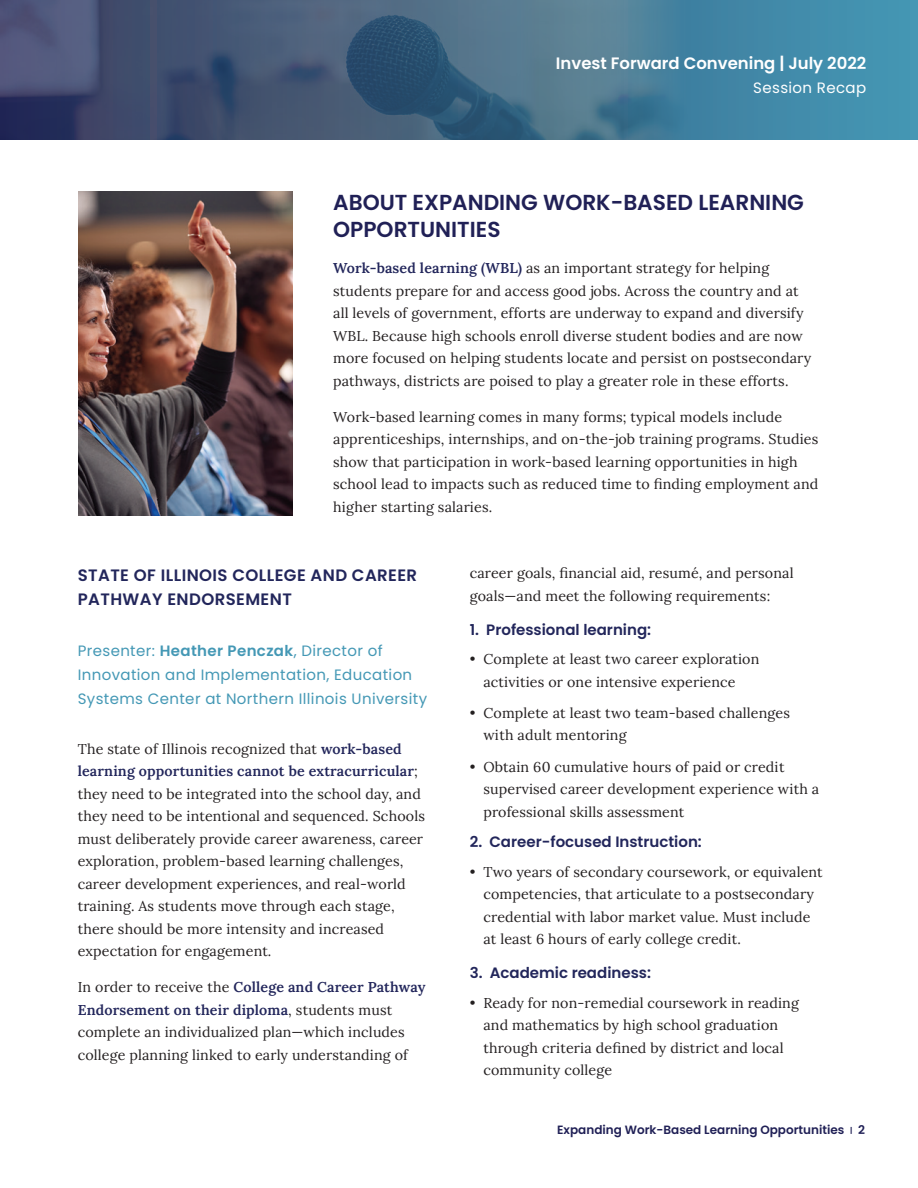
<style>
.page{position:relative;width:918px;height:1188px;background:#fff}
.page>*{position:absolute;margin:0;border:0;box-sizing:border-box;transform-origin:0 0}
.t1{font:600 21.75px/27.5px "Poppins";color:#202056}
.t2{font:600 16.5px/24px "Poppins";letter-spacing:.025em;color:#22265b}
.t3{font:600 16.5px "Poppins";color:#fff}
.t4{font:15px/24px "Poppins";letter-spacing:.025em;color:#4498b5}
.t5{font:600 15px "Poppins";color:#22265b}
.t6{font:15px "Poppins";letter-spacing:.025em;color:#fff}
.t7{font:14.25px/22.5px "Lora";letter-spacing:.01em;color:#231f20}
.t8{font:600 12px "Poppins";color:#202056}
.s1{font-weight:600;color:#22265b}
.s2{font-weight:600}
.s3{font-size:7.5px}
</style>
<div class="page">
<div style="left:0;top:0;width:918px;height:139px;background:#4390ae"></div>
<img style="left:0;top:0;width:758px;height:139px">
<img style="left:79px;top:191px;width:214px;height:324px">
<p class="t3" style="left:556px;top:54px;width:312px">Invest Forward Convening | July 2022</p>
<p class="t6" style="left:753px;top:79px;width:114px">Session Recap</p>
<h1 class="t1" style="left:333px;top:188px;width:472px">ABOUT EXPANDING WORK-BASED LEARNING<br>OPPORTUNITIES</h1>
<p class="t7" style="left:333px;top:256px;width:480px"><span class="s1">Work-based learning (WBL)</span> as an important strategy for helping students prepare for and access good jobs. Across the country and at all levels of government, efforts are underway to expand and diversify WBL. Because high schools enroll diverse student bodies and are now more focused on helping students locate and persist on postsecondary pathways, districts are poised to play a greater role in these efforts.</p>
<p class="t7" style="left:333px;top:404px;width:487px">Work-based learning comes in many forms; typical models include apprenticeships, internships, and on-the-job training programs. Studies show that participation in work-based learning opportunities in high school lead to impacts such as reduced time to finding employment and higher starting salaries.</p>
<p class="t2" style="left:78px;top:564px;width:341px">STATE OF ILLINOIS COLLEGE AND CAREER<br>PATHWAY ENDORSEMENT</p>
<p class="t4" style="left:78px;top:639px;width:351px">Presenter: <span class="s2">Heather Penczak</span>, Director of<br>Innovation and Implementation, Education<br>Systems Center at Northern Illinois University</p>
<p class="t7" style="left:78px;top:737px;width:349px">The state of Illinois recognized that <span class="s1">work-based learning opportunities cannot be extracurricular</span>; they need to be integrated into the school day, and they need to be intentional and sequenced. Schools must deliberately provide career awareness, career exploration, problem-based learning challenges, career development experiences, and real-world training. As students move through each stage, there should be more intensity and increased expectation for engagement.</p>
<p class="t7" style="left:78px;top:975px;width:349px">In order to receive the <span class="s1">College and Career Pathway Endorsement on their diploma</span>, students must complete an individualized plan—which includes college planning linked to early understanding of</p>
<p class="t7" style="left:470px;top:561px;width:325px">career goals, financial aid, resumé, and personal goals—and meet the following requirements:</p>
<p class="t5" style="left:470px;top:621px;width:183px">1. Professional learning:</p>
<p class="t7" style="left:483px;top:647px;width:277px;text-indent:-14px">• Complete at least two career exploration activities or one intensive experience</p>
<p class="t7" style="left:483px;top:701px;width:308px;text-indent:-14px">• Complete at least two team-based challenges with adult mentoring</p>
<p class="t7" style="left:483px;top:754px;width:337px;text-indent:-14px">• Obtain 60 cumulative hours of paid or credit supervised career development experience with a professional skills assessment</p>
<p class="t5" style="left:470px;top:833px;width:234px">2. Career-focused Instruction:</p>
<p class="t7" style="left:483px;top:859px;width:341px;text-indent:-14px">• Two years of secondary coursework, or equivalent competencies, that articulate to a postsecondary credential with labor market value. Must include at least 6 hours of early college credit.</p>
<p class="t5" style="left:470px;top:964px;width:183px">3. Academic readiness:</p>
<p class="t7" style="left:483px;top:990px;width:317px;text-indent:-14px">• Ready for non-remedial coursework in reading and mathematics by high school graduation through criteria defined by district and local community college</p>
<p class="t8" style="left:557px;top:1123px;width:309px">Expanding Work-Based Learning Opportunities <span class="s3">|</span> 2</p>
</div>
